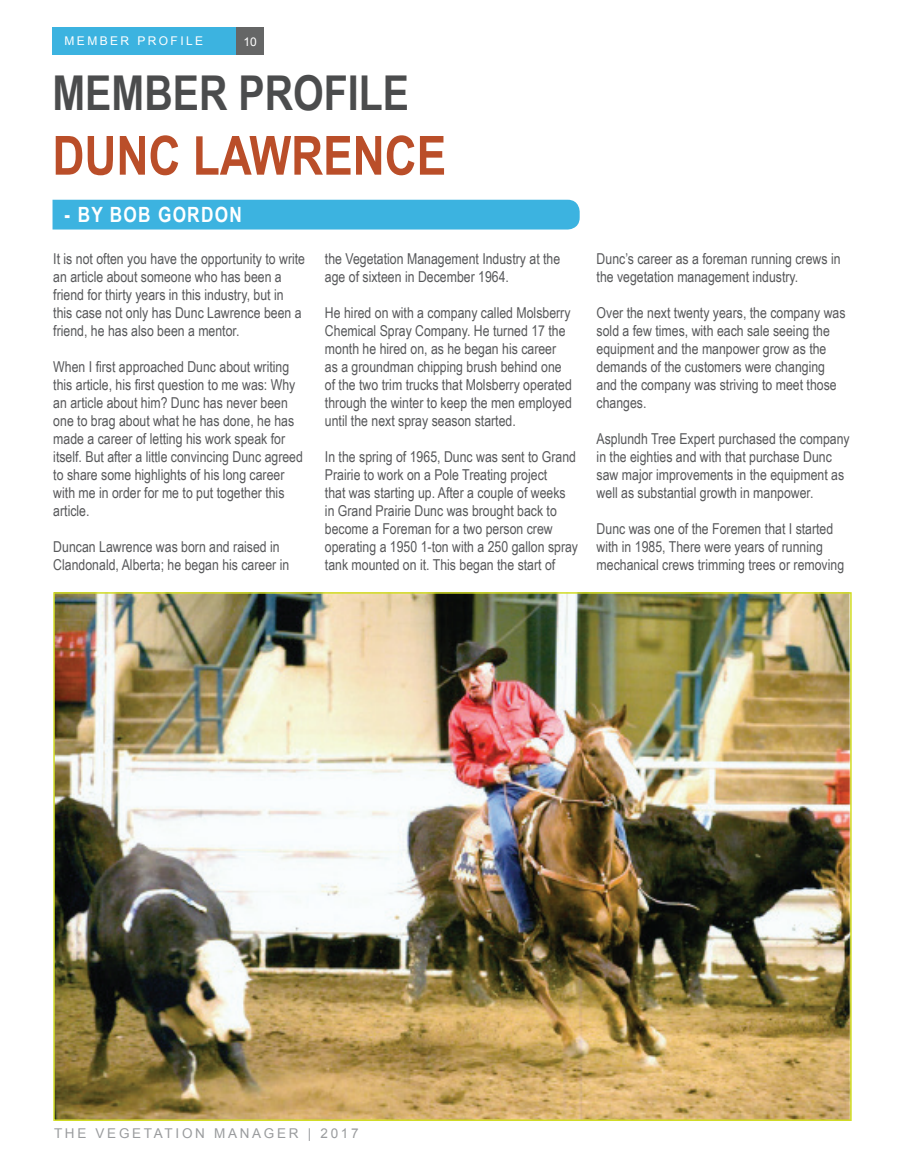
<style>
.page{position:relative;width:905px;height:1175px;background:#fff}
.page>*{position:absolute;margin:0;border:0;box-sizing:border-box;transform-origin:0 0}
.t1{font:700 54px "Arial Narrow";color:#ba4e29}
.t2{font:700 48px "Arial Narrow";color:#4b4c4d}
.t3{font:700 21px "Arial Narrow";letter-spacing:.06em;color:#fff}
.t4{font:15px/18px "Arial Narrow";color:#57585a}
.t5{font:13.5px "Arial";letter-spacing:.2em;color:#9a9c9e}
.t6{font:12px "Arial";letter-spacing:.2em;color:#fff}
</style>
<div class="page">
<div style="left:52px;top:27px;width:198px;height:28px;background:#3cb3e0"></div>
<div style="left:236px;top:27px;width:28px;height:28px;background:#656666"></div>
<div style="left:52px;top:200px;width:527px;height:29px;background:#3cb3e0"></div>
<img style="left:56px;top:595px;width:792px;height:522px">
<p class="t6" style="left:64px;top:33px;width:140px">MEMBER PROFILE</p>
<p class="t6" style="left:243px;top:34px;width:15px">10</p>
<h2 class="t2" style="left:52px;top:57px;width:358px">MEMBER PROFILE</h2>
<h1 class="t1" style="left:52px;top:115px;width:395px">DUNC LAWRENCE</h1>
<h3 class="t3" style="left:65px;top:199px;width:179px">- BY BOB GORDON</h3>
<p class="t4" style="left:53px;top:249px;width:253px">It is not often you have the opportunity to write an article about someone who has been a friend for thirty years in this industry, but in this case not only has Dunc Lawrence been a friend, he has also been a mentor.</p>
<p class="t4" style="left:53px;top:357px;width:251px">When I first approached Dunc about writing this article, his first question to me was: Why an article about him? Dunc has never been one to brag about what he has done, he has made a career of letting his work speak for itself. But after a little convincing Dunc agreed to share some highlights of his long career with me in order for me to put together this article.</p>
<p class="t4" style="left:53px;top:537px;width:237px">Duncan Lawrence was born and raised in<br>Clandonald, Alberta; he began his career in</p>
<p class="t4" style="left:325px;top:249px;width:237px">the Vegetation Management Industry at the age of sixteen in December 1964.</p>
<p class="t4" style="left:325px;top:303px;width:248px">He hired on with a company called Molsberry Chemical Spray Company. He turned 17 the month he hired on, as he began his career as a groundman chipping brush behind one of the two trim trucks that Molsberry operated through the winter to keep the men employed until the next spray season started.</p>
<p class="t4" style="left:325px;top:447px;width:255px">In the spring of 1965, Dunc was sent to Grand Prairie to work on a Pole Treating project<br>that was starting up. After a couple of weeks in Grand Prairie Dunc was brought back to become a Foreman for a two person crew operating a 1950 1-ton with a 250 gallon spray tank mounted on it. This began the start of</p>
<p class="t4" style="left:596px;top:249px;width:245px">Dunc’s career as a foreman running crews in the vegetation management industry.</p>
<p class="t4" style="left:596px;top:303px;width:250px">Over the next twenty years, the company was sold a few times, with each sale seeing the equipment and the manpower grow as the demands of the customers were changing and the company was striving to meet those changes.</p>
<p class="t4" style="left:596px;top:429px;width:255px">Asplundh Tree Expert purchased the company in the eighties and with that purchase Dunc saw major improvements in the equipment as well as substantial growth in manpower.</p>
<p class="t4" style="left:596px;top:519px;width:249px">Dunc was one of the Foremen that I started with in 1985, There were years of running mechanical crews trimming trees or removing</p>
<p class="t5" style="left:54px;top:1124px;width:306px">THE VEGETATION MANAGER | 2017</p>
</div>
